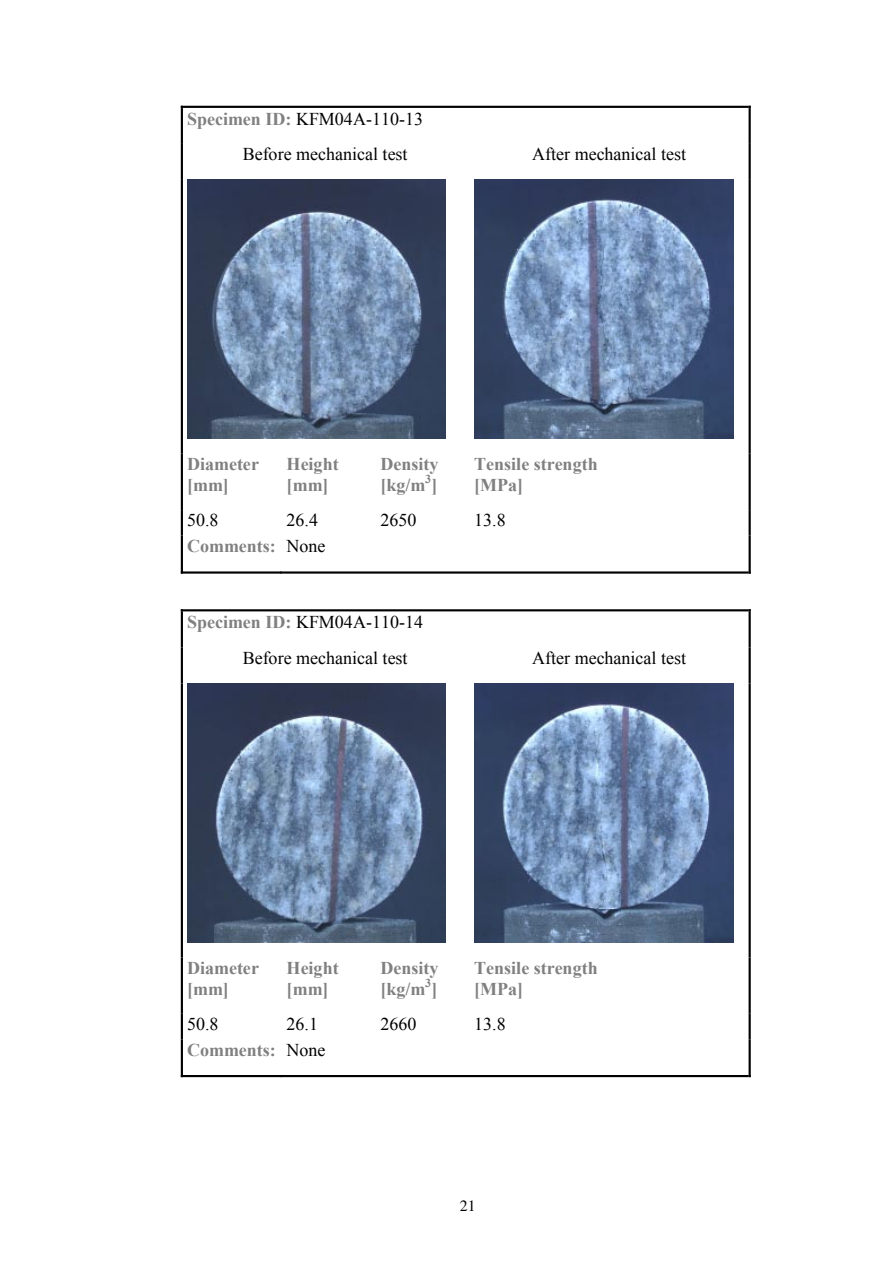
<style>
.page{position:relative;width:893px;height:1263px;background:#fff}
.page>*{position:absolute;margin:0;border:0;box-sizing:border-box;transform-origin:0 0}
.t1{font:18px/35.7px "Times New Roman";color:#000}
.t2{font:700 18px/20.9px "Times New Roman";color:#808080}
.t3{font:15.75px "Times";color:#000}
.t4{font:700 12px "Times New Roman";color:#808080}
.s1{font-weight:700;color:#808080}
.s2{font-weight:400;color:#000}
</style>
<div class="page">
<hr style="left:181px;top:106px;width:568px;height:2px;background:#000">
<hr style="left:181px;top:108px;width:2px;height:36px;background:#000">
<hr style="left:749px;top:108px;width:2px;height:36px;background:#000">
<hr style="left:181px;top:144px;width:2px;height:36px;background:#000">
<hr style="left:749px;top:144px;width:2px;height:36px;background:#000">
<img style="left:187px;top:180px;width:259px;height:259px">
<img style="left:474px;top:180px;width:259px;height:259px">
<hr style="left:181px;top:180px;width:2px;height:274px;background:#000">
<hr style="left:749px;top:180px;width:2px;height:274px;background:#000">
<hr style="left:181px;top:454px;width:2px;height:56px;background:#000">
<hr style="left:749px;top:454px;width:2px;height:56px;background:#000">
<hr style="left:181px;top:510px;width:2px;height:26px;background:#000">
<hr style="left:749px;top:510px;width:2px;height:26px;background:#000">
<hr style="left:181px;top:536px;width:2px;height:38px;background:#000">
<hr style="left:181px;top:571px;width:100px;height:3px;background:#000">
<hr style="left:280px;top:571px;width:469px;height:3px;background:#000">
<hr style="left:749px;top:536px;width:2px;height:38px;background:#000">
<hr style="left:181px;top:609px;width:568px;height:2px;background:#000">
<hr style="left:181px;top:612px;width:2px;height:36px;background:#000">
<hr style="left:749px;top:612px;width:2px;height:36px;background:#000">
<hr style="left:181px;top:648px;width:2px;height:36px;background:#000">
<hr style="left:749px;top:648px;width:2px;height:36px;background:#000">
<img style="left:187px;top:683px;width:259px;height:259px">
<img style="left:474px;top:683px;width:259px;height:259px">
<hr style="left:181px;top:684px;width:2px;height:273px;background:#000">
<hr style="left:749px;top:684px;width:2px;height:273px;background:#000">
<hr style="left:181px;top:957px;width:2px;height:57px;background:#000">
<hr style="left:749px;top:957px;width:2px;height:57px;background:#000">
<hr style="left:181px;top:1014px;width:2px;height:25px;background:#000">
<hr style="left:749px;top:1014px;width:2px;height:25px;background:#000">
<hr style="left:181px;top:1039px;width:2px;height:38px;background:#000">
<hr style="left:181px;top:1075px;width:100px;height:2px;background:#000">
<hr style="left:280px;top:1075px;width:469px;height:2px;background:#000">
<hr style="left:749px;top:1039px;width:2px;height:38px;background:#000">
<p class="t1" style="left:243px;top:100px;width:182px;text-indent:-56px"><span class="s1">Specimen ID:</span> KFM04A-110-13<br>Before mechanical test</p>
<p class="t1" style="left:532px;top:136px;width:155px">After mechanical test</p>
<p class="t2" style="left:187px;top:453px;width:73px">Diameter [mm]</p>
<p class="t2" style="left:287px;top:453px;width:54px">Height [mm]</p>
<p class="t2" style="left:380px;top:453px;width:60px">Density [kg/m ]</p>
<p class="t4" style="left:425px;top:471px;width:8px">3</p>
<p class="t2" style="left:474px;top:453px;width:125px">Tensile strength [MPa]</p>
<p class="t1" style="left:187px;top:502px;width:33px">50.8</p>
<p class="t1" style="left:287px;top:502px;width:33px">26.4</p>
<p class="t1" style="left:380px;top:502px;width:37px">2650</p>
<p class="t1" style="left:474px;top:502px;width:33px">13.8</p>
<p class="t2" style="left:187px;top:535px;width:140px">Comments: <span class="s2">None</span></p>
<p class="t1" style="left:243px;top:604px;width:182px;text-indent:-56px"><span class="s1">Specimen ID:</span> KFM04A-110-14<br>Before mechanical test</p>
<p class="t1" style="left:532px;top:640px;width:155px">After mechanical test</p>
<p class="t2" style="left:187px;top:957px;width:73px">Diameter [mm]</p>
<p class="t2" style="left:287px;top:957px;width:54px">Height [mm]</p>
<p class="t2" style="left:380px;top:957px;width:60px">Density [kg/m ]</p>
<p class="t4" style="left:425px;top:974px;width:8px">3</p>
<p class="t2" style="left:474px;top:957px;width:125px">Tensile strength [MPa]</p>
<p class="t1" style="left:187px;top:1006px;width:33px">50.8</p>
<p class="t1" style="left:287px;top:1006px;width:33px">26.1</p>
<p class="t1" style="left:380px;top:1006px;width:37px">2660</p>
<p class="t1" style="left:474px;top:1006px;width:33px">13.8</p>
<p class="t2" style="left:187px;top:1039px;width:140px">Comments: <span class="s2">None</span></p>
<p class="t3" style="left:460px;top:1197px;width:17px">21</p>
</div>
